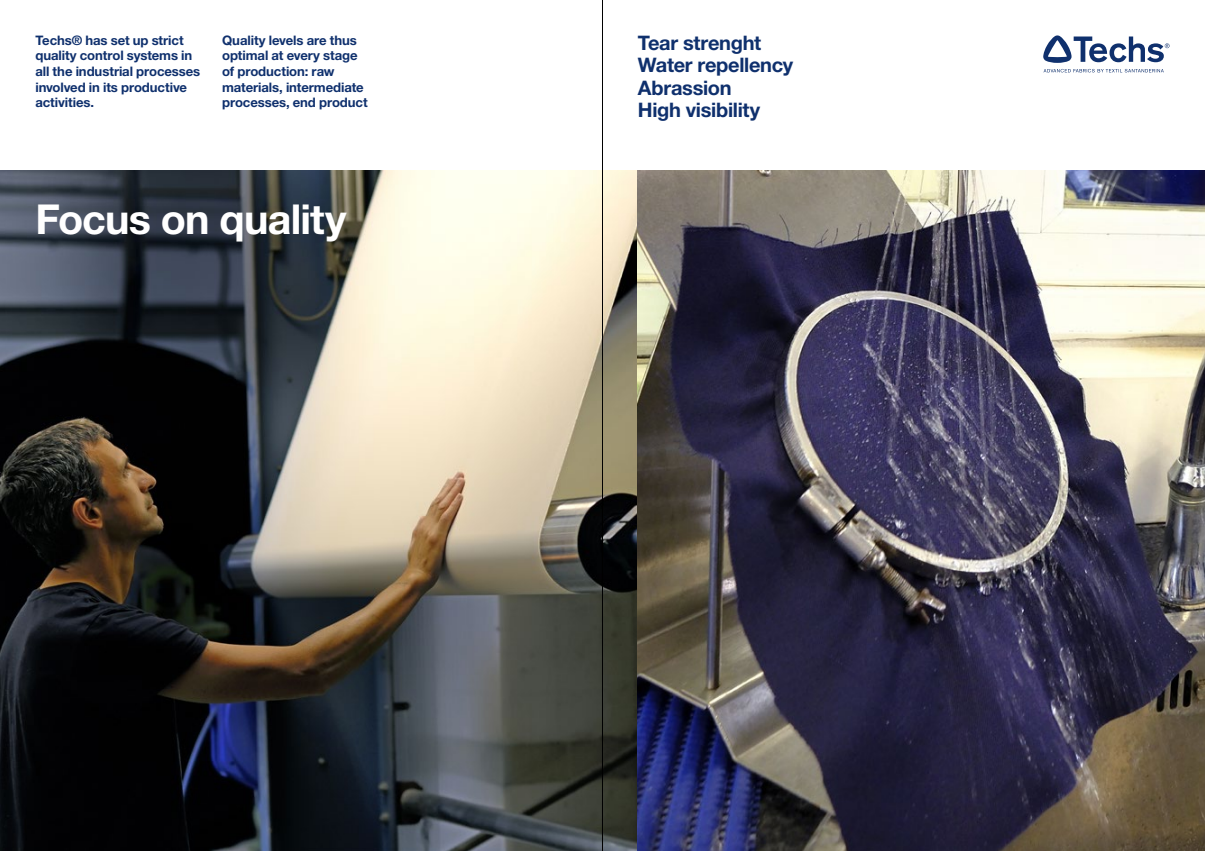
<style>
.page{position:relative;width:1205px;height:851px;background:#fff}
.page>*{position:absolute;margin:0;border:0;box-sizing:border-box;transform-origin:0 0}
.t1{font:700 41.25px "Helvetica Neue LT Std";letter-spacing:-.02em;color:#fff}
.t2{font:700 20px/22.5px "Helvetica Neue LT Std";letter-spacing:-.015em;color:#0f306d}
.t3{font:700 13.12px/15.6px "Helvetica Neue LT Std";letter-spacing:-.01em;color:#0f306d}
</style>
<div class="page">
<img style="left:0;top:170px;width:1205px;height:680px">
<svg style="left:1043px;top:35px;width:126px;height:37px"></svg>
<hr style="left:602px;top:0;width:1px;height:850px;background:#000">
<p class="t3" style="left:35px;top:32px;width:166px">Techs® has set up strict quality control systems in all the industrial processes involved in its productive activities.</p>
<p class="t3" style="left:222px;top:32px;width:147px">Quality levels are thus optimal at every stage of production: raw materials, intermediate processes, end product</p>
<h2 class="t2" style="left:638px;top:31px;width:157px">Tear strenght<br>Water repellency<br>Abrassion<br>High visibility</h2>
<h1 class="t1" style="left:35px;top:194px;width:313px">Focus on quality</h1>
</div>
